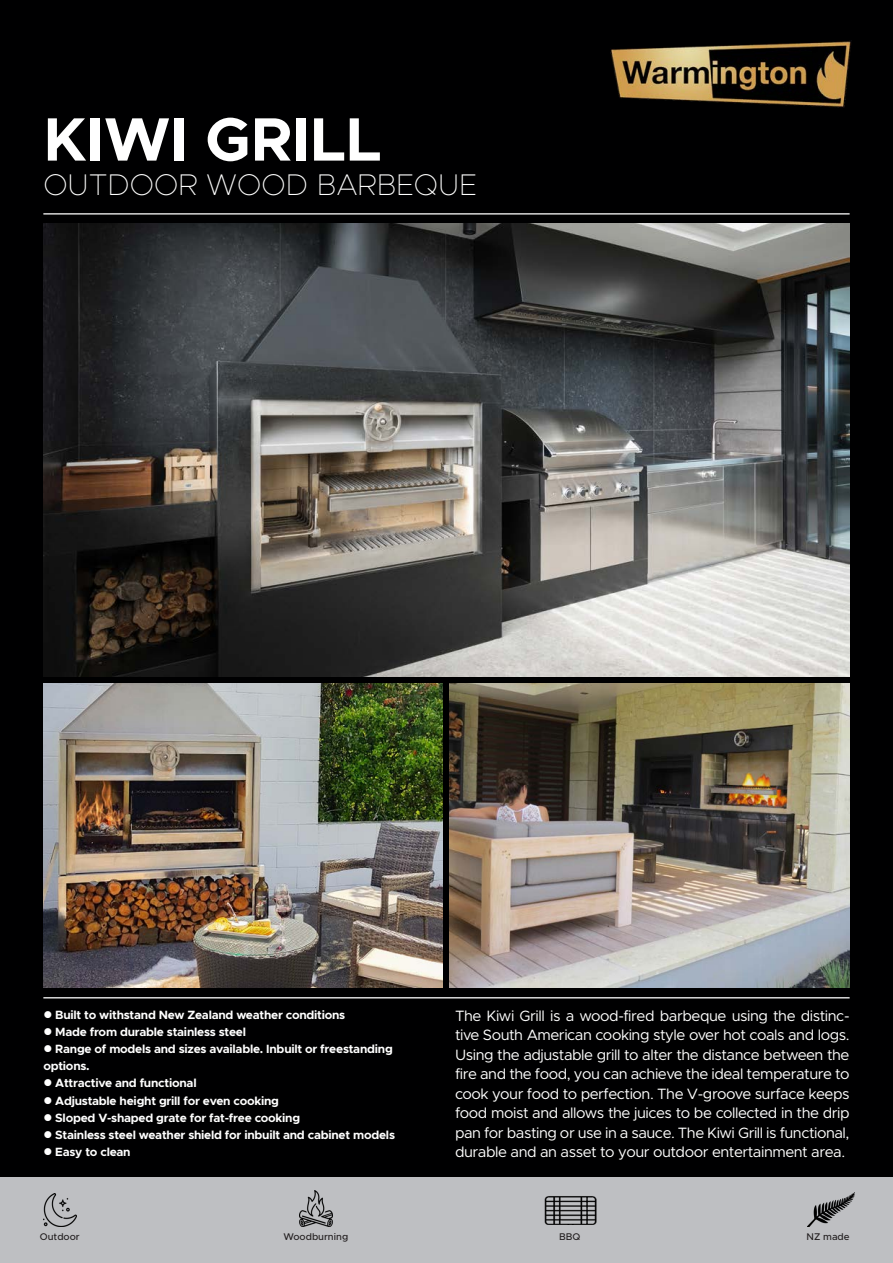
<style>
.page{position:relative;width:893px;height:1263px;background:#fff}
.page>*{position:absolute;margin:0;border:0;box-sizing:border-box;transform-origin:0 0}
.t1{font:700 61.5px "Metropolis";color:#fff}
.t2{font:100 30px "Metropolis";color:#fff}
.t3{font:15px/19.5px "Metropolis";letter-spacing:-.03em;color:#fff;text-align:justify}
.t4{font:700 12px/17.2px "Metropolis";letter-spacing:-.02em;color:#fff}
.t5{font:500 9.75px "Metropolis";color:#231f20}
</style>
<div class="page">
<div style="left:0;top:0;width:893px;height:1181px;background:#000001"></div>
<hr style="left:43px;top:213px;width:807px;height:1px;background:#fff">
<img style="left:610px;top:40px;width:242px;height:68px">
<img style="left:43px;top:224px;width:807px;height:452px">
<hr style="left:43px;top:997px;width:807px;height:1px;background:#fff">
<img style="left:449px;top:683px;width:401px;height:304px">
<img style="left:43px;top:683px;width:399px;height:304px">
<div style="left:0;top:1178px;width:893px;height:85px;background:#bebfc2"></div>
<img style="left:300px;top:1191px;width:33px;height:35px">
<img style="left:808px;top:1193px;width:46px;height:33px">
<img style="left:43px;top:1193px;width:34px;height:33px">
<img style="left:544px;top:1196px;width:52px;height:29px">
<p class="t1" style="left:43px;top:100px;width:340px">KIWI GRILL</p>
<p class="t2" style="left:43px;top:166px;width:435px">OUTDOOR WOOD BARBEQUE</p>
<p class="t4" style="left:43px;top:1006px;width:303px">● Built to withstand New Zealand weather conditions</p>
<p class="t4" style="left:43px;top:1023px;width:204px">● Made from durable stainless steel</p>
<p class="t4" style="left:43px;top:1040px;width:351px">● Range of models and sizes available. Inbuilt or freestanding options.</p>
<p class="t4" style="left:43px;top:1075px;width:155px">● Attractive and functional</p>
<p class="t4" style="left:43px;top:1092px;width:237px">● Adjustable height grill for even cooking</p>
<p class="t4" style="left:43px;top:1109px;width:258px">● Sloped V-shaped grate for fat-free cooking</p>
<p class="t4" style="left:43px;top:1126px;width:353px">● Stainless steel weather shield for inbuilt and cabinet models</p>
<p class="t4" style="left:43px;top:1144px;width:89px">● Easy to clean</p>
<p class="t3" style="left:455px;top:1006px;width:396px">The Kiwi Grill is a wood-fired barbeque using the distinc&shy;tive South American cooking style over hot coals and logs.<br>Using the adjustable grill to alter the distance between the fire and the food, you can achieve the ideal temperature to cook your food to perfection. The V-groove surface keeps food moist and allows the juices to be collected in the drip pan for basting or use in a sauce. The Kiwi Grill is functional, durable and an asset to your outdoor entertainment area.</p>
<p class="t5" style="left:40px;top:1230px;width:41px">Outdoor</p>
<p class="t5" style="left:283px;top:1230px;width:66px">Woodburning</p>
<p class="t5" style="left:559px;top:1230px;width:23px">BBQ</p>
<p class="t5" style="left:806px;top:1230px;width:45px">NZ made</p>
</div>
